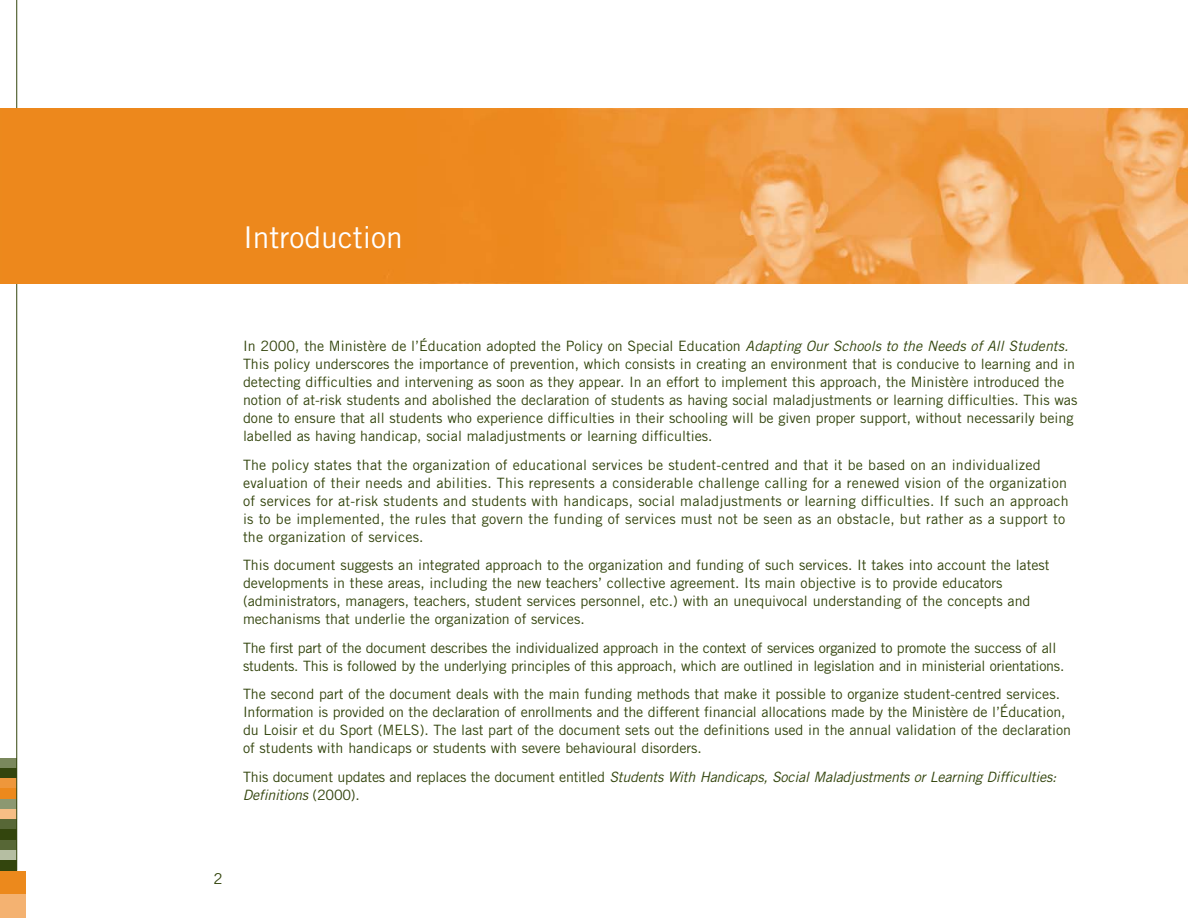
<style>
.page{position:relative;width:1188px;height:918px;background:#fff}
.page>*{position:absolute;margin:0;border:0;box-sizing:border-box;transform-origin:0 0}
.t1{font:30px "Trade Gothic";color:#fff}
.t2{font:15px "Trade Gothic";color:#33450d}
.t3{font:14.25px/18px "Trade Gothic";color:#33450d}
.t4{font:italic 14.25px/18px "Trade Gothic";color:#33450d}
.s1{font-style:italic}
.s2{font-style:normal}
</style>
<div class="page">
<div style="left:0;top:758px;width:16px;height:10px;background:#7a885c"></div>
<div style="left:0;top:768px;width:16px;height:11px;background:#33450d"></div>
<div style="left:0;top:779px;width:16px;height:10px;background:#ee973b"></div>
<div style="left:0;top:789px;width:16px;height:10px;background:#ec891c"></div>
<div style="left:0;top:799px;width:16px;height:10px;background:#8c9871"></div>
<div style="left:0;top:809px;width:16px;height:11px;background:#f6be85"></div>
<div style="left:0;top:820px;width:16px;height:10px;background:#576736"></div>
<div style="left:0;top:830px;width:16px;height:10px;background:#33450d"></div>
<div style="left:0;top:840px;width:16px;height:10px;background:#576736"></div>
<div style="left:0;top:850px;width:16px;height:11px;background:#b5bea2"></div>
<div style="left:0;top:861px;width:16px;height:10px;background:#33450d"></div>
<div style="left:0;top:871px;width:25px;height:23px;background:#ec891c"></div>
<div style="left:0;top:895px;width:25px;height:23px;background:#f4b271"></div>
<hr style="left:16px;top:0;width:1px;height:871px;background:#33450d">
<img style="left:2px;top:108px;width:1186px;height:176px">
<h1 class="t1" style="left:243px;top:226px;width:161px">Introduction</h1>
<p class="t3" style="left:243px;top:339px;width:836px">In 2000, the Ministère de l’Éducation adopted the Policy on Special Education <span class="s1">Adapting Our Schools to the Needs of All Students.<br></span>This policy underscores the importance of prevention, which consists in creating an environment that is conducive to learning and in detecting difficulties and intervening as soon as they appear. In an effort to implement this approach, the Ministère introduced the notion of at-risk students and abolished the declaration of students as having social maladjustments or learning difficulties. This was done to ensure that all students who experience difficulties in their schooling will be given proper support, without necessarily being labelled as having handicap, social maladjustments or learning difficulties.</p>
<p class="t3" style="left:243px;top:457px;width:827px">The policy states that the organization of educational services be student-centred and that it be based on an individualized evaluation of their needs and abilities. This represents a considerable challenge calling for a renewed vision of the organization of services for at-risk students and students with handicaps, social maladjustments or learning difficulties. If such an approach is to be implemented, the rules that govern the funding of services must not be seen as an obstacle, but rather as a support to the organization of services.</p>
<p class="t3" style="left:243px;top:558px;width:808px">This document suggests an integrated approach to the organization and funding of such services. It takes into account the latest developments in these areas, including the new teachers’ collective agreement. Its main objective is to provide educators (administrators, managers, teachers, student services personnel, etc.) with an unequivocal understanding of the concepts and mechanisms that underlie the organization of services.</p>
<p class="t3" style="left:243px;top:640px;width:823px">The first part of the document describes the individualized approach in the context of services organized to promote the success of all students. This is followed by the underlying principles of this approach, which are outlined in legislation and in ministerial orientations.</p>
<p class="t3" style="left:243px;top:687px;width:830px">The second part of the document deals with the main funding methods that make it possible to organize student-centred services.<br>Information is provided on the declaration of enrollments and the different financial allocations made by the Ministère de l’Éducation, du Loisir et du Sport (MELS). The last part of the document sets out the definitions used in the annual validation of the declaration of students with handicaps or students with severe behavioural disorders.</p>
<p class="t4" style="left:243px;top:769px;width:818px"><span class="s2">T h i s d o c u m e n t u p d a t e s a n d r e p l a c e s t h e d o c u m e n t e n t i t l e d</span> Students With Handicaps, Social Maladjustments or Learning Difficulties:<br>Definitions <span class="s2">( 2 0 0 0 ) .</span></p>
<p class="t2" style="left:214px;top:873px;width:11px">2</p>
</div>
